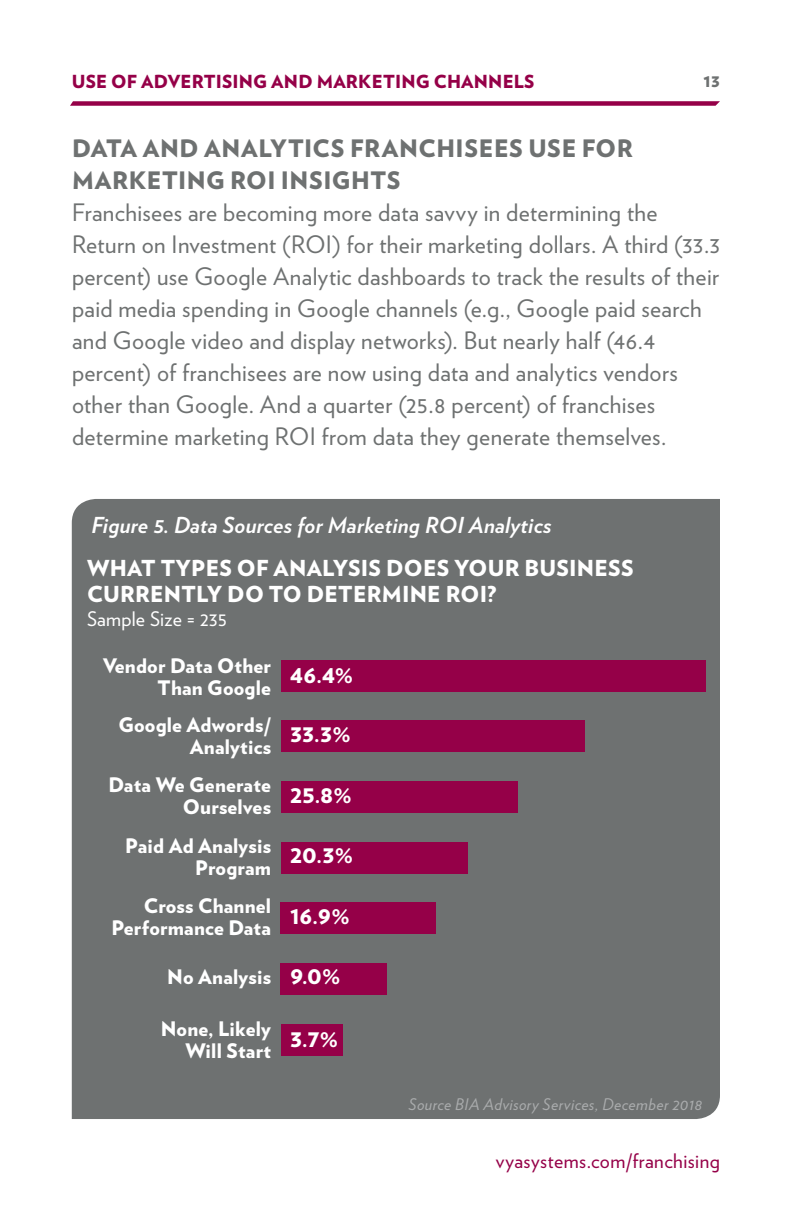
<style>
.page{position:relative;width:792px;height:1224px;background:#fff}
.page>*{position:absolute;margin:0;border:0;box-sizing:border-box;transform-origin:0 0}
.t1{font:24px/32px "Verlag";letter-spacing:.015em;color:#6e7171}
.t2{font:900 24px/32px "Verlag";letter-spacing:.02em;color:#6e7171}
.t3{font:900 22px/26.4px "Verlag";letter-spacing:.01em;color:#fff}
.t4{font:italic 700 22px "Verlag";letter-spacing:.01em;color:#fff}
.t5{font:900 20px/22px "Verlag";letter-spacing:.01em;color:#fff;text-align:right}
.t6{font:20px "Verlag";letter-spacing:.02em;color:#950048}
.t7{font:20px "Verlag";letter-spacing:.01em;color:#fff}
.t8{font:900 18px "Verlag";letter-spacing:.01em;color:#950048}
.t9{font:900 18px "Verlag";color:#6e7171}
.t10{font:italic 16px "Verlag";letter-spacing:.025em;color:#aaacad}
</style>
<div class="page">
<svg style="left:70px;top:101px;width:650px;height:5px;background:#a01a5b"></svg>
<div style="left:72px;top:499px;width:648px;height:620px;background:#6e7171"></div>
<div style="left:281px;top:660px;width:425px;height:31px;background:#950048"></div>
<div style="left:281px;top:720px;width:304px;height:32px;background:#950048"></div>
<div style="left:281px;top:781px;width:236px;height:32px;background:#950048"></div>
<div style="left:281px;top:842px;width:187px;height:32px;background:#950048"></div>
<div style="left:281px;top:903px;width:155px;height:31px;background:#950048"></div>
<div style="left:281px;top:963px;width:106px;height:32px;background:#950048"></div>
<div style="left:281px;top:1024px;width:62px;height:32px;background:#950048"></div>
<p class="t8" style="left:72px;top:66px;width:464px">USE OF ADVERTISING AND MARKETING CHANNELS</p>
<p class="t9" style="left:704px;top:66px;width:18px">13</p>
<p class="t2" style="left:72px;top:132px;width:562px">DATA AND ANALYTICS FRANCHISEES USE FOR<br>MARKETING ROI INSIGHTS</p>
<p class="t1" style="left:72px;top:196px;width:650px">Franchisees are becoming more data savvy in determining the Return on Investment (ROI) for their marketing dollars. A third (33.3 percent) use Google Analytic dashboards to track the results of their paid media spending in Google channels (e.g., Google paid search and Google video and display networks). But nearly half (46.4 percent) of franchisees are now using data and analytics vendors other than Google. And a quarter (25.8 percent) of franchises determine marketing ROI from data they generate themselves.</p>
<p class="t4" style="left:91px;top:508px;width:462px">Figure 5. Data Sources for Marketing ROI Analytics</p>
<p class="t3" style="left:87px;top:554px;width:548px">WHAT TYPES OF ANALYSIS DOES YOUR BUSINESS<br>CURRENTLY DO TO DETERMINE ROI?</p>
<p class="t7" style="left:87px;top:604px;width:141px">Sample Size = 235</p>
<p class="t5" style="left:103px;top:654px;width:169px">Vendor Data Other<br>Than Google</p>
<p class="t5" style="left:118px;top:712px;width:154px">Google Adwords/<br>Analytics</p>
<p class="t5" style="left:109px;top:773px;width:164px">Data We Generate<br>Ourselves</p>
<p class="t5" style="left:125px;top:834px;width:147px">Paid Ad Analysis<br>Program</p>
<p class="t5" style="left:112px;top:894px;width:161px">Cross Channel<br>Performance Data</p>
<p class="t5" style="left:167px;top:964px;width:105px">No Analysis</p>
<p class="t5" style="left:161px;top:1017px;width:112px">None, Likely<br>Will Start</p>
<p class="t5" style="left:290px;top:664px;width:65px">46.4%</p>
<p class="t5" style="left:290px;top:723px;width:63px">33.3%</p>
<p class="t5" style="left:290px;top:783px;width:64px">25.8%</p>
<p class="t5" style="left:290px;top:844px;width:65px">20.3%</p>
<p class="t5" style="left:290px;top:904px;width:61px">16.9%</p>
<p class="t5" style="left:290px;top:965px;width:52px">9.0%</p>
<p class="t5" style="left:290px;top:1027px;width:50px">3.7%</p>
<p class="t10" style="left:409px;top:1092px;width:295px">Source BIA Advisory Services, December 2018</p>
<p class="t6" style="left:496px;top:1146px;width:226px">vyasystems.com/franchising</p>
</div>
